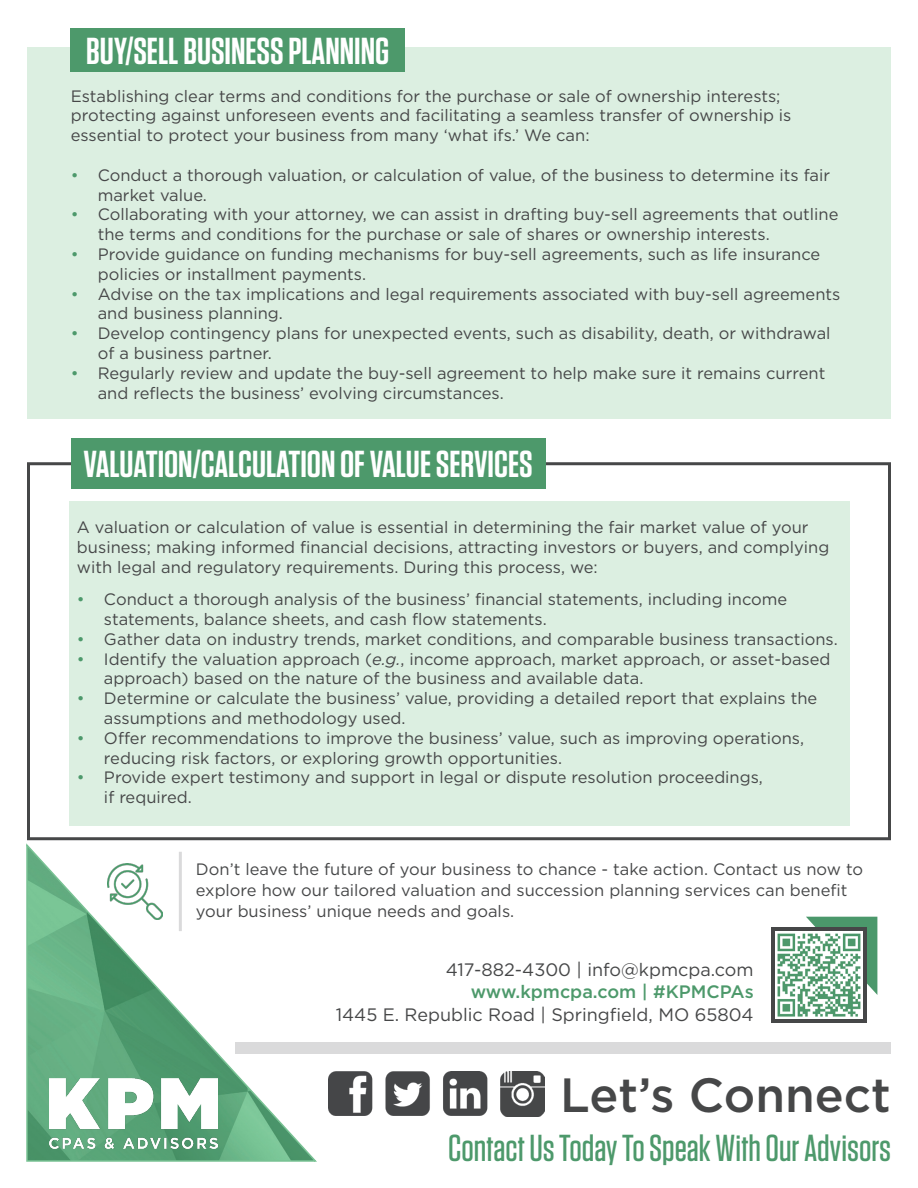
<style>
.page{position:relative;width:918px;height:1188px;background:#fff}
.page>*{position:absolute;margin:0;border:0;box-sizing:border-box;transform-origin:0 0}
.t1{font:500 48px "Gotham HTF";color:#464748}
.t2{font:600 37.5px "Tungsten";color:#fff}
.t3{font:500 37.5px "Tungsten";color:#4d996b}
.t4{font:18px "Gotham HTF";color:#464748}
.t5{font:500 18px "Gotham HTF";color:#4d996b}
.t6{font:16.5px/19.8px "Gotham HTF";color:#464748}
.s1{color:#4d996b}
.s2{font-style:italic}
</style>
<div class="page">
<svg style="left:806px;top:917px;width:71px;height:78px"></svg>
<svg style="left:26px;top:843px;width:293px;height:319px"></svg>
<img style="left:49px;top:1079px;width:169px;height:70px">
<img style="left:500px;top:1072px;width:44px;height:44px">
<img style="left:328px;top:1072px;width:160px;height:44px">
<div style="left:236px;top:1042px;width:655px;height:11px;background:#dadadb"></div>
<div style="left:772px;top:927px;width:95px;height:95px;background:linear-gradient(to right,#464748,#464748)"></div>
<img style="left:776px;top:931px;width:87px;height:87px">
<div style="left:27px;top:48px;width:864px;height:371px;background:#dcefe1"></div>
<div style="left:71px;top:29px;width:334px;height:43px;background:#4d996b"></div>
<div style="left:27px;top:462px;width:864px;height:378px;border:3px solid #464748"></div>
<div style="left:69px;top:501px;width:780px;height:324px;background:#dcefe1"></div>
<div style="left:71px;top:439px;width:474px;height:50px;background:#4d996b"></div>
<hr style="left:179px;top:852px;width:3px;height:79px;background:#464748">
<img style="left:107px;top:864px;width:56px;height:55px">
<p class="t2" style="left:86px;top:31px;width:304px">BUY/SELL BUSINESS PLANNING</p>
<p class="t6" style="left:71px;top:86px;width:722px">Establishing clear terms and conditions for the purchase or sale of ownership interests; protecting against unforeseen events and facilitating a seamless transfer of ownership is essential to protect your business from many ‘what ifs.’ We can:</p>
<p class="t6" style="left:98px;top:165px;width:734px;text-indent:-27px"><span class="s1">•</span> Conduct a thorough valuation, or calculation of value, of the business to determine its fair market value.</p>
<p class="t6" style="left:98px;top:204px;width:742px;text-indent:-27px"><span class="s1">•</span> Collaborating with your attorney, we can assist in drafting buy-sell agreements that outline the terms and conditions for the purchase or sale of shares or ownership interests.</p>
<p class="t6" style="left:98px;top:244px;width:724px;text-indent:-27px"><span class="s1">•</span> Provide guidance on funding mechanisms for buy-sell agreements, such as life insurance policies or installment payments.</p>
<p class="t6" style="left:98px;top:284px;width:744px;text-indent:-27px"><span class="s1">•</span> Advise on the tax implications and legal requirements associated with buy-sell agreements and business planning.</p>
<p class="t6" style="left:98px;top:323px;width:734px;text-indent:-27px"><span class="s1">•</span> Develop contingency plans for unexpected events, such as disability, death, or withdrawal of a business partner.</p>
<p class="t6" style="left:98px;top:363px;width:729px;text-indent:-27px"><span class="s1">•</span> Regularly review and update the buy-sell agreement to help make sure it remains current and reflects the business’ evolving circumstances.</p>
<p class="t2" style="left:83px;top:444px;width:451px">VALUATION/CALCULATION OF VALUE SERVICES</p>
<p class="t6" style="left:77px;top:517px;width:754px">A valuation or calculation of value is essential in determining the fair market value of your business; making informed financial decisions, attracting investors or buyers, and complying with legal and regulatory requirements. During this process, we:</p>
<p class="t6" style="left:104px;top:589px;width:685px;text-indent:-27px"><span class="s1">•</span> Conduct a thorough analysis of the business’ financial statements, including income statements, balance sheets, and cash flow statements.</p>
<p class="t6" style="left:77px;top:629px;width:762px"><span class="s1">•</span> Gather data on industry trends, market conditions, and comparable business transactions.</p>
<p class="t6" style="left:104px;top:649px;width:728px;text-indent:-27px"><span class="s1">•</span> Identify the valuation approach (<span class="s2">e.g.</span>, income approach, market approach, or asset-based approach) based on the nature of the business and available data.</p>
<p class="t6" style="left:104px;top:688px;width:715px;text-indent:-27px"><span class="s1">•</span> Determine or calculate the business’ value, providing a detailed report that explains the assumptions and methodology used.</p>
<p class="t6" style="left:104px;top:728px;width:702px;text-indent:-27px"><span class="s1">•</span> Offer recommendations to improve the business’ value, such as improving operations, reducing risk factors, or exploring growth opportunities.</p>
<p class="t6" style="left:104px;top:767px;width:661px;text-indent:-27px"><span class="s1">•</span> Provide expert testimony and support in legal or dispute resolution proceedings, if required.</p>
<p class="t6" style="left:196px;top:859px;width:669px;line-height:21px">Don’t leave the future of your business to chance - take action. Contact us now to explore how our tailored valuation and succession planning services can benefit your business’ unique needs and goals.</p>
<p class="t4" style="left:446px;top:959px;width:309px">417-882-4300 | info@kpmcpa.com</p>
<p class="t5" style="left:471px;top:982px;width:284px">www.kpmcpa.com | #KPMCPAs</p>
<p class="t4" style="left:336px;top:1004px;width:419px">1445 E. Republic Road | Springfield, MO 65804</p>
<p class="t1" style="left:560px;top:1068px;width:332px">Let’s Connect</p>
<p class="t3" style="left:448px;top:1129px;width:444px">Contact Us Today To Speak With Our Advisors</p>
</div>
